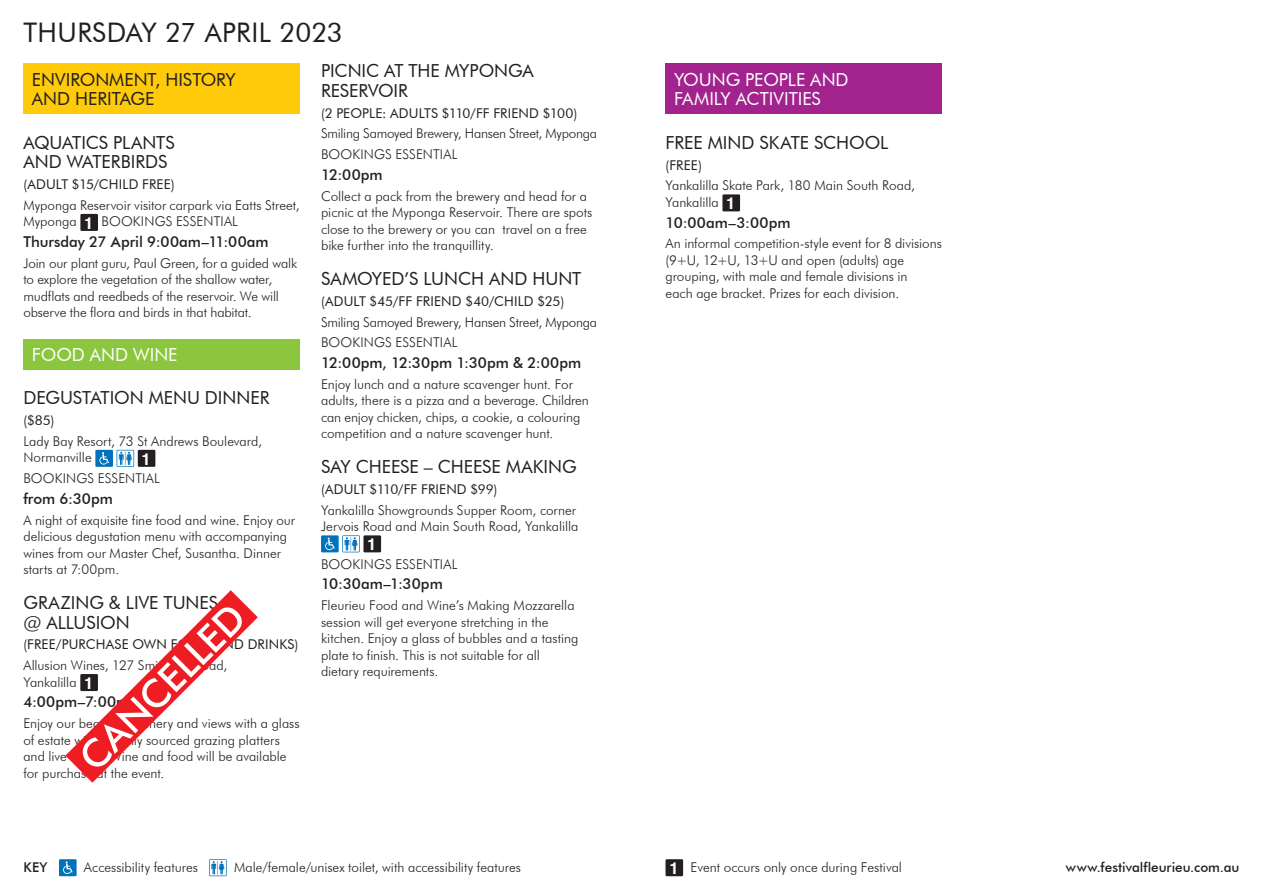
<style>
.page{position:relative;width:1263px;height:893px;background:#fff}
.page>*{position:absolute;margin:0;border:0;box-sizing:border-box;transform-origin:0 0}
.t1{font:500 38.4px "Futura BT";color:#fff}
.t2{font:27px "Futura BT";letter-spacing:.015em;color:#231f20}
.t3{font:18px/19.5px "Futura BT";letter-spacing:-.005em;color:#231f20}
.t4{font:18px/19.5px "Futura BT";letter-spacing:-.005em;color:#fff}
.t5{font:700 16.5px "Helvetica";color:#fff}
.t6{font:500 15px "Futura BT";letter-spacing:.005em;color:#231f20}
.t7{font:300 13.5px/16.5px "Futura BT";letter-spacing:-.005em;color:#231f20}
.t8{font:13.5px "Futura BT";letter-spacing:.01em;color:#231f20}
.t9{font:500 13.5px "Futura BT";letter-spacing:.005em;color:#231f20}
.s1{font-family:"Helvetica";font-weight:700;font-size:16.5px;color:#fff}
</style>
<div class="page">
<svg style="left:59px;top:859px;width:18px;height:17px"></svg>
<svg style="left:209px;top:859px;width:18px;height:17px"></svg>
<div style="left:665px;top:859px;width:18px;height:17px;background:#231f20"></div>
<div style="left:80px;top:214px;width:18px;height:17px;background:#231f20"></div>
<div style="left:23px;top:64px;width:277px;height:50px;background:#feca0a"></div>
<div style="left:23px;top:339px;width:277px;height:30px;background:#8bc63e"></div>
<svg style="left:95px;top:450px;width:39px;height:17px"></svg>
<div style="left:138px;top:450px;width:17px;height:17px;background:#231f20"></div>
<svg style="left:321px;top:535px;width:39px;height:17px"></svg>
<div style="left:363px;top:535px;width:18px;height:17px;background:#231f20"></div>
<div style="left:722px;top:194px;width:18px;height:17px;background:#231f20"></div>
<div style="left:665px;top:64px;width:277px;height:50px;background:#a2238e"></div>
<svg style="left:65px;top:590px;width:193px;height:193px"></svg>
<h2 class="t2" style="left:23px;top:16px;width:321px">THURSDAY 27 APRIL 2023</h2>
<h3 class="t3" style="left:32px;top:70px;width:205px">ENVIRONMENT, HISTORY<br>AND HERITAGE</h3>
<h3 class="t3" style="left:23px;top:133px;width:153px">AQUATICS PLANTS<br>AND WATERBIRDS</h3>
<p class="t8" style="left:23px;top:176px;width:153px">(ADULT $15/CHILD FREE)</p>
<p class="t7" style="left:23px;top:197px;width:278px">Myponga Reservoir visitor carpark via Eatts Street,<br>Myponga <span class="s1">1</span> BOOKINGS ESSENTIAL</p>
<p class="t6" style="left:23px;top:233px;width:247px">Thursday 27 April 9:00am–11:00am</p>
<p class="t7" style="left:23px;top:255px;width:275px">Join our plant guru, Paul Green, for a guided walk to explore the vegetation of the shallow water, mudflats and reedbeds of the reservoir. We will observe the flora and birds in that habitat.</p>
<h3 class="t4" style="left:32px;top:345px;width:147px">FOOD AND WINE</h3>
<h3 class="t3" style="left:23px;top:388px;width:248px">DEGUSTATION MENU DINNER</h3>
<p class="t8" style="left:23px;top:412px;width:33px">($85)</p>
<p class="t7" style="left:23px;top:433px;width:240px">Lady Bay Resort, 73 St Andrews Boulevard,<br>Normanville</p>
<p class="t5" style="left:142px;top:449px;width:11px">1</p>
<p class="t7" style="left:23px;top:470px;width:138px">BOOKINGS ESSENTIAL</p>
<p class="t6" style="left:23px;top:489px;width:91px">from 6:30pm</p>
<p class="t7" style="left:23px;top:511px;width:273px">A night of exquisite fine food and wine. Enjoy our delicious degustation menu with accompanying wines from our Master Chef, Susantha. Dinner starts at 7:00pm.</p>
<h3 class="t3" style="left:23px;top:593px;width:196px">GRAZING &amp; LIVE TUNES @ ALLUSION</h3>
<p class="t8" style="left:23px;top:636px;width:276px">(FREE/PURCHASE OWN FOOD AND DRINKS)</p>
<p class="t7" style="left:23px;top:657px;width:205px">Allusion Wines, 127 Smith Hill Road,<br>Yankalilla <span class="s1">1</span></p>
<p class="t6" style="left:23px;top:693px;width:116px">4:00pm–7:00pm</p>
<p class="t7" style="left:23px;top:715px;width:278px">Enjoy our beautiful scenery and views with a glass of estate wine, locally sourced grazing platters and live music. Wine and food will be available for purchase at the event.</p>
<h1 class="t1" style="left:69px;top:747px;width:218px;rotate:-45deg">CANCELLED</h1>
<h3 class="t3" style="left:321px;top:61px;width:214px">PICNIC AT THE MYPONGA<br>RESERVOIR</h3>
<p class="t8" style="left:321px;top:105px;width:258px">(2 PEOPLE: ADULTS $110/FF FRIEND $100)</p>
<p class="t7" style="left:321px;top:123px;width:278px;line-height:20.7px">Smiling Samoyed Brewery, Hansen Street, Myponga<br>BOOKINGS ESSENTIAL</p>
<p class="t6" style="left:321px;top:166px;width:63px">12:00pm</p>
<p class="t7" style="left:321px;top:188px;width:273px">Collect a pack from the brewery and head for a picnic at the Myponga Reservoir. There are spots close to the brewery or you can travel on a free bike further into the tranquillity.</p>
<h3 class="t3" style="left:321px;top:269px;width:262px">SAMOYED’S LUNCH AND HUNT</h3>
<p class="t8" style="left:321px;top:293px;width:245px">(ADULT $45/FF FRIEND $40/CHILD $25)</p>
<p class="t7" style="left:321px;top:311px;width:278px;line-height:20.7px">Smiling Samoyed Brewery, Hansen Street, Myponga<br>BOOKINGS ESSENTIAL</p>
<p class="t6" style="left:321px;top:354px;width:262px">12:00pm, 12:30pm 1:30pm &amp; 2:00pm</p>
<p class="t7" style="left:321px;top:376px;width:269px">Enjoy lunch and a nature scavenger hunt. For adults, there is a pizza and a beverage. Children can enjoy chicken, chips, a cookie, a colouring competition and a nature scavenger hunt.</p>
<h3 class="t3" style="left:321px;top:457px;width:257px">SAY CHEESE – CHEESE MAKING</h3>
<p class="t8" style="left:321px;top:481px;width:178px">(ADULT $110/FF FRIEND $99)</p>
<p class="t7" style="left:321px;top:502px;width:259px">Yankalilla Showgrounds Supper Room, corner<br>Jervois Road and Main South Road, Yankalilla</p>
<p class="t5" style="left:367px;top:534px;width:11px">1</p>
<p class="t7" style="left:321px;top:555px;width:138px">BOOKINGS ESSENTIAL</p>
<p class="t6" style="left:321px;top:575px;width:123px">10:30am–1:30pm</p>
<p class="t7" style="left:321px;top:597px;width:259px">Fleurieu Food and Wine’s Making Mozzarella session will get everyone stretching in the kitchen. Enjoy a glass of bubbles and a tasting plate to finish. This is not suitable for all dietary requirements.</p>
<h3 class="t4" style="left:674px;top:70px;width:176px">YOUNG PEOPLE AND<br>FAMILY ACTIVITIES</h3>
<h3 class="t3" style="left:665px;top:133px;width:224px">FREE MIND SKATE SCHOOL</h3>
<p class="t8" style="left:665px;top:157px;width:38px">(FREE)</p>
<p class="t7" style="left:665px;top:177px;width:251px">Yankalilla Skate Park, 180 Main South Road,<br>Yankalilla <span class="s1">1</span></p>
<p class="t6" style="left:665px;top:213px;width:127px">10:00am–3:00pm</p>
<p class="t7" style="left:665px;top:235px;width:278px">An informal competition-style event for 8 divisions (9+U, 12+U, 13+U and open (adults) age grouping, with male and female divisions in<br>each age bracket. Prizes for each division.</p>
<p class="t9" style="left:23px;top:859px;width:26px">KEY</p>
<p class="t9" style="left:1066px;top:859px;width:175px">www.festivalfleurieu.com.au</p>
<p class="t7" style="left:84px;top:859px;width:115px">Accessibility features</p>
<p class="t7" style="left:234px;top:858px;width:288px">Male/female/unisex toilet, with accessibility features</p>
<p class="t7" style="left:669px;top:859px;width:234px"><span class="s1">1</span> Event occurs only once during Festival</p>
</div>
